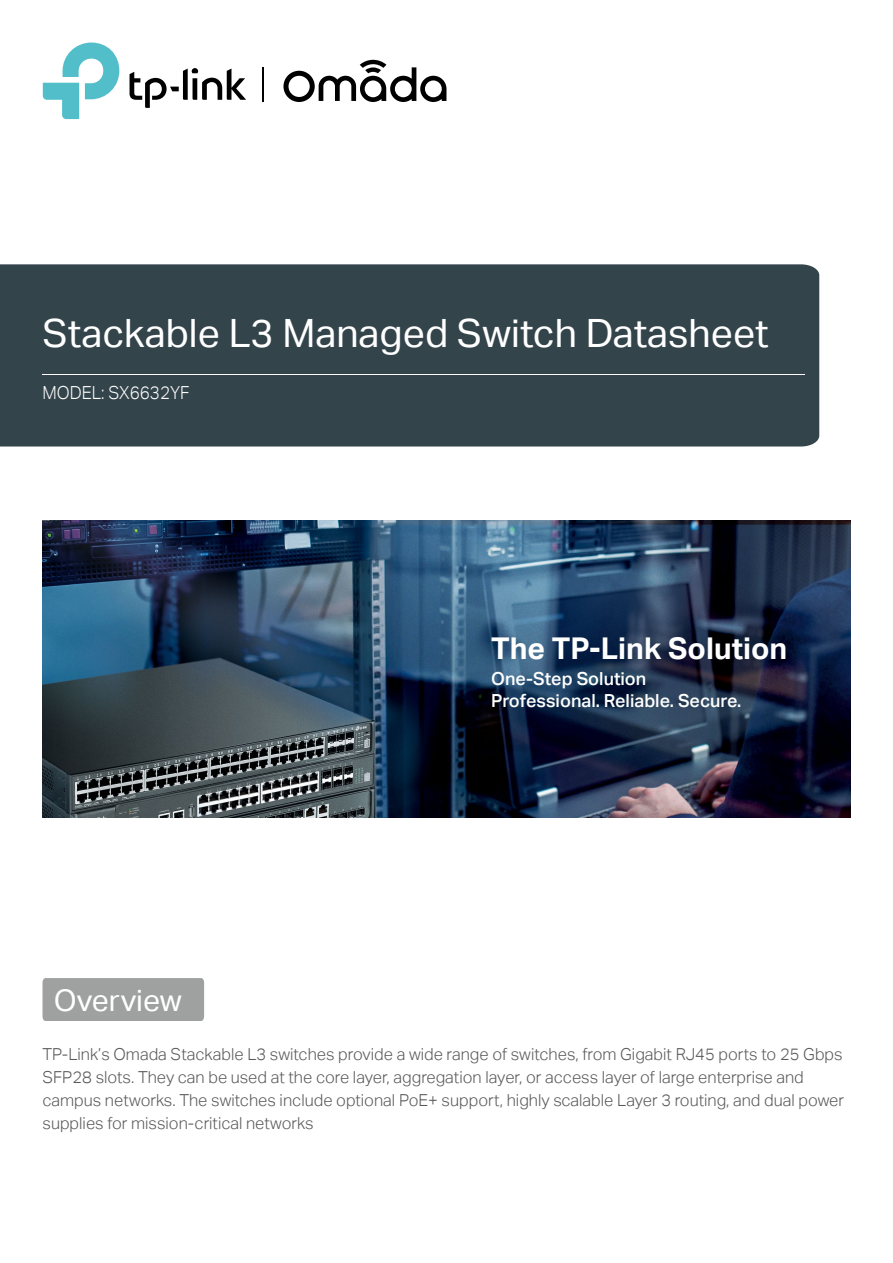
<style>
.page{position:relative;width:893px;height:1263px;background:#fff}
.page>*{position:absolute;margin:0;border:0;box-sizing:border-box;transform-origin:0 0}
.t1{font:39px "TP Link Aktiv Regular";color:#fff}
.t2{font:30px "TP Link Aktiv Bold";color:#fff}
.t3{font:30px "TP Link Aktiv Regular";color:#fff}
.t4{font:18px/21.6px "TP Link Aktiv Medium";color:#fff}
.t5{font:18px "TP Link Aktiv Light";color:#fff;scale:.95 1}
.t6{font:16.5px/22.8px "TP Link Aktiv Light";color:#595757}
</style>
<div class="page">
<img style="left:43px;top:521px;width:807px;height:296px">
<div style="left:0;top:264px;width:819px;height:182px;background:#34444b"></div>
<hr style="left:43px;top:374px;width:762px;height:1px;background:#fff">
<div style="left:43px;top:978px;width:161px;height:43px;background:#9fa0a0"></div>
<svg style="left:283px;top:60px;width:163px;height:42px"></svg>
<svg style="left:130px;top:68px;width:116px;height:40px"></svg>
<svg style="left:43px;top:43px;width:76px;height:76px"></svg>
<hr style="left:262px;top:67px;width:2px;height:34px;background:#000">
<h1 class="t1" style="left:43px;top:311px;width:728px">Stackable L3 Managed Switch Datasheet</h1>
<p class="t5" style="left:43px;top:382px;width:156px">MODEL: SX6632YF</p>
<h2 class="t3" style="left:54px;top:983px;width:129px">Overview</h2>
<h2 class="t2" style="left:491px;top:631px;width:298px">The TP-Link Solution</h2>
<p class="t4" style="left:491px;top:668px;width:252px">One-Step Solution<br>Professional. Reliable. Secure.</p>
<p class="t6" style="left:43px;top:1043px;width:803px">TP-Link’s Omada Stackable L3 switches provide a wide range of switches, from Gigabit RJ45 ports to 25 Gbps SFP28 slots. They can be used at the core layer, aggregation layer, or access layer of large enterprise and campus networks. The switches include optional PoE+ support, highly scalable Layer 3 routing, and dual power supplies for mission-critical networks</p>
</div>
